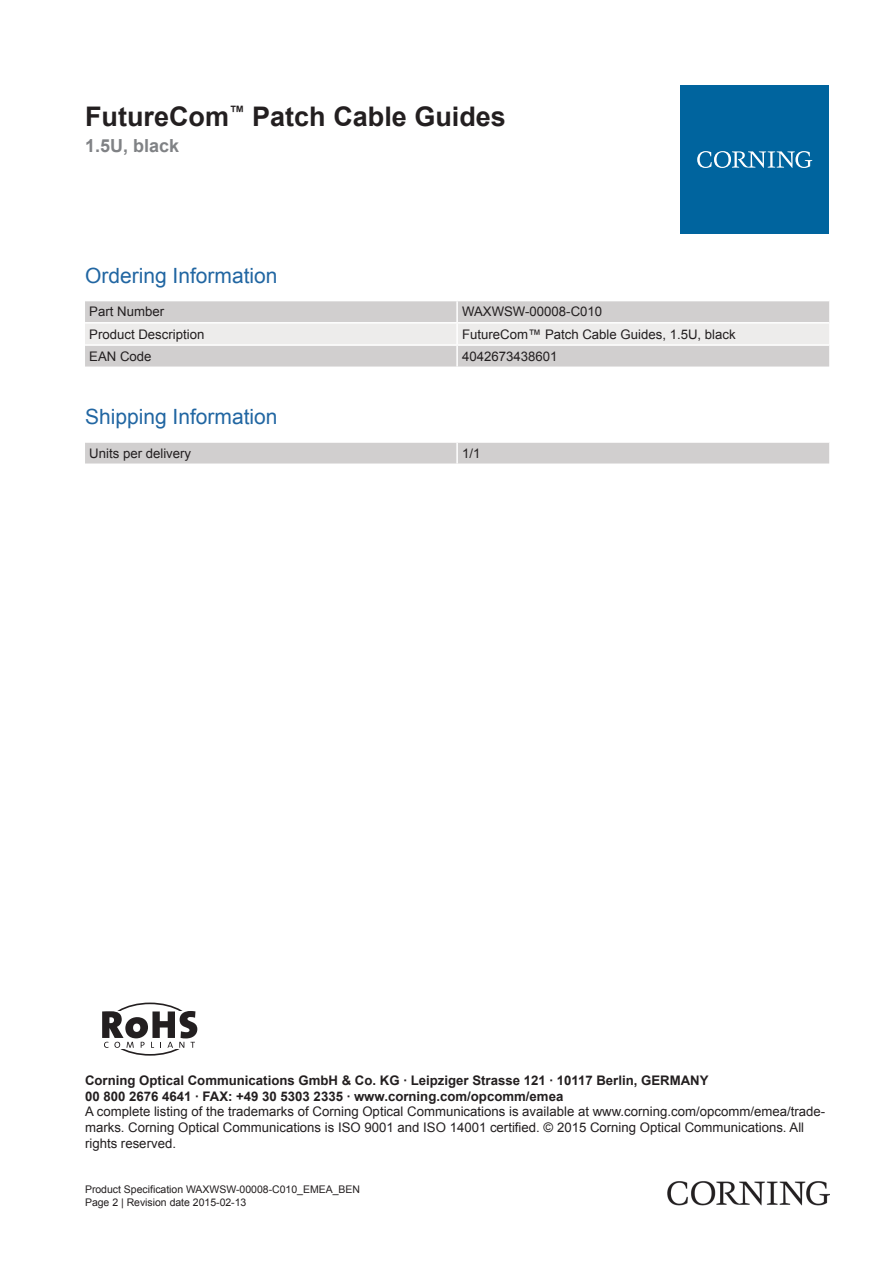
<style>
.page{position:relative;width:893px;height:1263px;background:#fff}
.page>*{position:absolute;margin:0;border:0;box-sizing:border-box;transform-origin:0 0}
.t1{font:700 27px "Arial";color:#231f20}
.t2{font:21px "Arial";color:#2166a2}
.t3{font:700 18px "Arial";color:#808285}
.t4{font:13.2px/15.9px "Arial";color:#231f20}
.t5{font:700 13.2px/15.9px "Arial";color:#231f20}
.t6{font:10.5px/12.6px "Arial";color:#231f20}
</style>
<div class="page">
<div style="left:85px;top:301px;width:744px;height:65px;background:#d1cfcf"></div>
<div style="left:85px;top:324px;width:744px;height:20px;background:#edeceb"></div>
<hr style="left:456px;top:301px;width:2px;height:21px;background:#fff">
<hr style="left:456px;top:324px;width:2px;height:20px;background:#fff">
<hr style="left:456px;top:346px;width:2px;height:20px;background:#fff">
<hr style="left:85px;top:322px;width:372px;height:2px;background:#fff">
<hr style="left:457px;top:322px;width:372px;height:2px;background:#fff">
<hr style="left:85px;top:344px;width:372px;height:2px;background:#fff">
<hr style="left:457px;top:344px;width:372px;height:2px;background:#fff">
<div style="left:85px;top:443px;width:744px;height:20px;background:#d1cfcf"></div>
<hr style="left:456px;top:443px;width:2px;height:20px;background:#fff">
<div style="left:680px;top:85px;width:149px;height:149px;background:#00649e"></div>
<svg style="left:697px;top:151px;width:115px;height:17px"></svg>
<img style="left:668px;top:1181px;width:161px;height:24px">
<div style="left:105px;top:1002px;width:90px;height:54px;border:2px solid #231f20;border-radius:50%"></div>
<div style="left:85px;top:1011px;width:123px;height:38px;background:#fff"></div>
<svg style="left:102px;top:1011px;width:95px;height:37px"></svg>
<h1 class="t1" style="left:85px;top:98px;width:422px">FutureCom<sup>™</sup> Patch Cable Guides</h1>
<h3 class="t3" style="left:85px;top:134px;width:96px">1.5U, black</h3>
<h2 class="t2" style="left:85px;top:262px;width:194px">Ordering Information</h2>
<p class="t4" style="left:89px;top:304px;width:76px">Part Number</p>
<p class="t4" style="left:462px;top:304px;width:142px">WAXWSW-00008-C010</p>
<p class="t4" style="left:89px;top:326px;width:117px">Product Description</p>
<p class="t4" style="left:462px;top:326px;width:275px">FutureCom™ Patch Cable Guides, 1.5U, black</p>
<p class="t4" style="left:89px;top:348px;width:64px">EAN Code</p>
<p class="t4" style="left:462px;top:348px;width:97px">4042673438601</p>
<h2 class="t2" style="left:85px;top:403px;width:194px">Shipping Information</h2>
<p class="t4" style="left:89px;top:445px;width:103px">Units per delivery</p>
<p class="t4" style="left:462px;top:445px;width:20px">1/1</p>
<p class="t5" style="left:85px;top:1073px;width:625px">Corning Optical Communications GmbH &amp; Co. KG · Leipziger Strasse 121 · 10117 Berlin, GERMANY<br>00 800 2676 4641 · FAX: +49 30 5303 2335 · www.corning.com/opcomm/emea</p>
<p class="t4" style="left:85px;top:1104px;width:742px">A complete listing of the trademarks of Corning Optical Communications is available at www.corning.com/opcomm/emea/trade&shy;marks. Corning Optical Communications is ISO 9001 and ISO 14001 certified. © 2015 Corning Optical Communications. All rights reserved.</p>
<p class="t6" style="left:85px;top:1183px;width:277px">Product Specification WAXWSW-00008-C010_EMEA_BEN<br>Page 2 | Revision date 2015-02-13</p>
</div>
